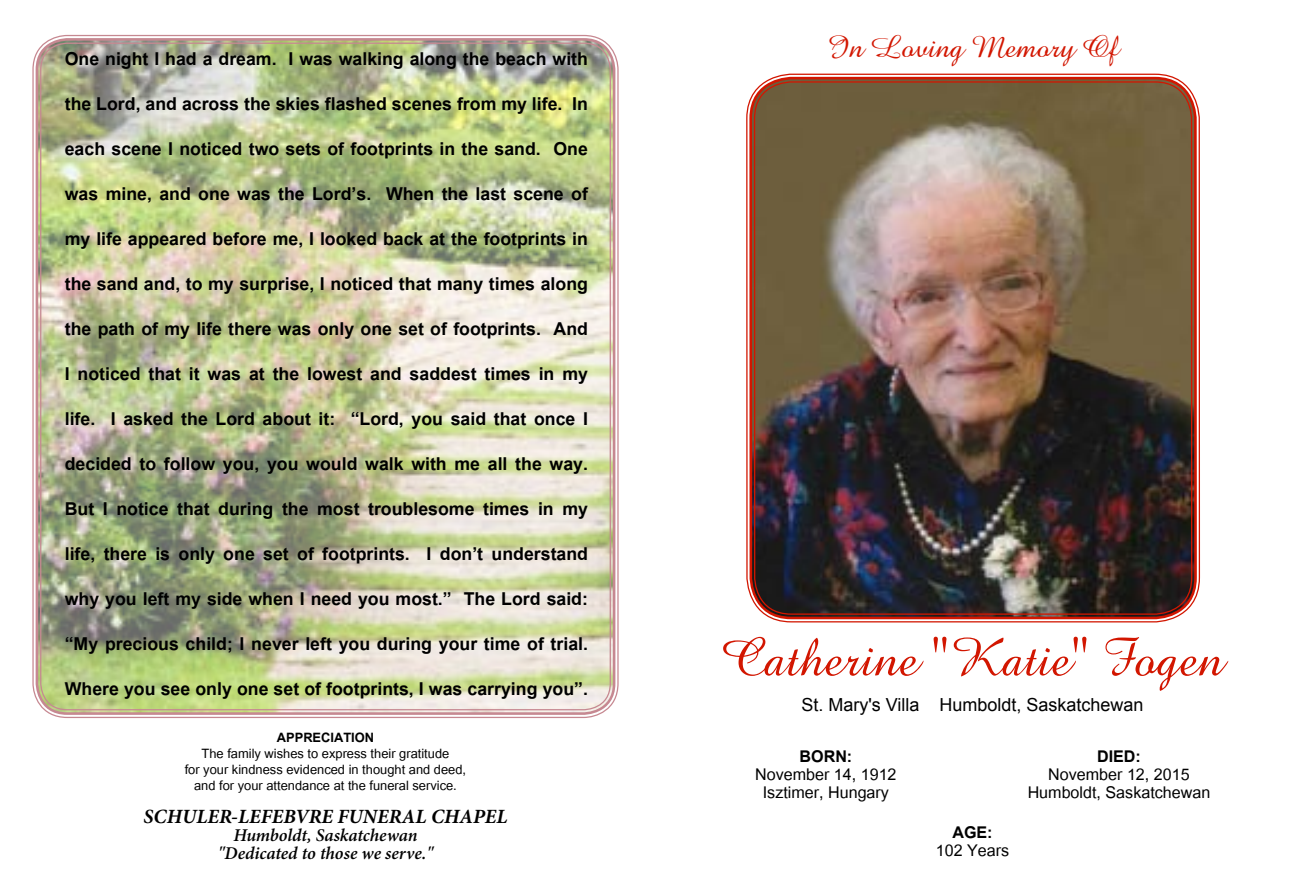
<style>
.page{position:relative;width:1296px;height:891px;background:#fff}
.page>*{position:absolute;margin:0;border:0;box-sizing:border-box;transform-origin:0 0}
.t1{font:54px "Amazone BT";color:#d21600}
.t2{font:31.5px "Amazone BT";color:#d21600}
.t3{font:700 24.75px/45px "Utsaah";color:#000;text-align:justify}
.t4{font:22.5px/18px "Utsaah";color:#000;text-align:center}
.t5{font:700 22.5px "Utsaah";color:#000}
.t6{font:italic 700 20.25px "Minion Pro";color:#000}
.t7{font:18px/15.8px "Utsaah";color:#000;text-align:center}
.t8{font:italic 600 18px/18px "Minion Pro";letter-spacing:-.005em;color:#000;text-align:center}
.t9{font:18px "Arial";color:#000}
.t10{font:700 18px "Utsaah";color:#000}
</style>
<div class="page">
<img style="left:746px;top:73px;width:455px;height:550px">
<div style="left:749px;top:77px;width:448px;height:542px;border:3px solid #d21600;border-radius:41px"></div>
<img style="left:37px;top:39px;width:577px;height:675px">
<div style="left:36px;top:38px;width:579px;height:677px;border:3px solid #9f3645;border-radius:30px"></div>
<p class="t3" style="left:65px;top:38px;width:525px">One night I had a dream. I was walking along the beach with the Lord, and across the skies flashed scenes from my life. In each scene I noticed two sets of footprints in the sand. One was mine, and one was the Lord’s. When the last scene of my life appeared before me, I looked back at the footprints in the sand and, to my surprise, I noticed that many times along the path of my life there was only one set of footprints. And I noticed that it was at the lowest and saddest times in my life. I asked the Lord about it: “Lord, you said that once I decided to follow you, you would walk with me all the way.<br>But I notice that during the most troublesome times in my life, there is only one set of footprints. I don’t understand why you left my side when I need you most.” The Lord said: “My precious child; I never left you during your time of trial.<br>Where you see only one set of footprints, I was carrying you”.</p>
<p class="t2" style="left:826px;top:28px;width:295px">In Loving Memory Of</p>
<h1 class="t1" style="left:721px;top:627px;width:504px">Catherine "Katie" Fogen</h1>
<p class="t9" style="left:801px;top:693px;width:344px">St. Mary's Villa Humboldt, Saskatchewan</p>
<p class="t10" style="left:277px;top:729px;width:99px">APPRECIATION</p>
<p class="t7" style="left:185px;top:747px;width:283px">The family wishes to express their gratitude<br>for your kindness evidenced in thought and deed, and for your attendance at the funeral service.</p>
<p class="t6" style="left:144px;top:802px;width:365px">SCHULER-LEFEBVRE FUNERAL CHAPEL</p>
<p class="t8" style="left:218px;top:826px;width:217px">Humboldt, Saskatchewan "Dedicated to those we serve."</p>
<p class="t5" style="left:952px;top:822px;width:42px">AGE:</p>
<p class="t5" style="left:800px;top:745px;width:54px">BORN:</p>
<p class="t4" style="left:755px;top:767px;width:143px">November 14, 1912<br>Isztimer, Hungary</p>
<p class="t4" style="left:936px;top:843px;width:75px">102 Years</p>
<p class="t5" style="left:1097px;top:745px;width:45px">DIED:</p>
<p class="t4" style="left:1028px;top:767px;width:184px">November 12, 2015<br>Humboldt, Saskatchewan</p>
</div>
